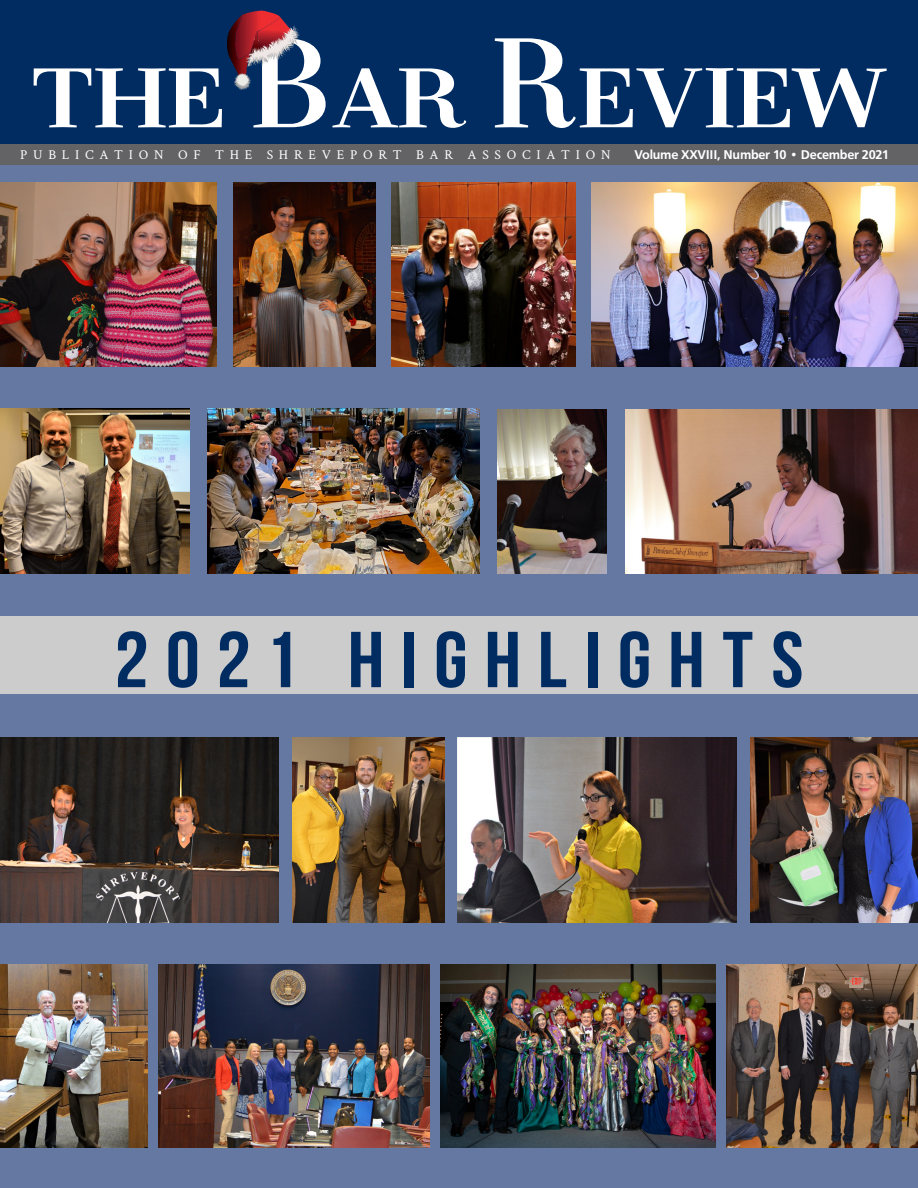
<style>
.page{position:relative;width:918px;height:1188px;background:#fff}
.page>*{position:absolute;margin:0;border:0;box-sizing:border-box;transform-origin:0 0}
.t1{font:700 103.05px "Serif 72 Beta";color:#fff}
.Main_Headline{font:700 79.05px "Bebas Neue";letter-spacing:.195em;color:#002c62;scale:1.09 1}
.t2{font:13.5px "Crimson";letter-spacing:.425em;color:#fff}
.t3{font:700 13.2px "Carto Gothic Std";letter-spacing:-.02em;color:#fff}
.s1{font-size:124.35px}
</style>
<div class="page">
<div style="left:0;top:165px;width:918px;height:1023px;background:#6578a2"></div>
<div style="left:0;top:0;width:918px;height:151px;background:#002c62"></div>
<div style="left:0;top:144px;width:918px;height:21px;background:#636366"></div>
<svg style="left:227px;top:11px;width:73px;height:79px"></svg>
<img style="left:458px;top:737px;width:279px;height:185px">
<img style="left:750px;top:737px;width:168px;height:185px">
<img style="left:0;top:737px;width:279px;height:185px">
<img style="left:292px;top:737px;width:152px;height:185px">
<img style="left:498px;top:409px;width:109px;height:164px">
<img style="left:0;top:409px;width:190px;height:164px">
<img style="left:208px;top:409px;width:271px;height:164px">
<img style="left:625px;top:409px;width:293px;height:165px">
<img style="left:0;top:183px;width:217px;height:183px">
<img style="left:233px;top:183px;width:142px;height:183px">
<img style="left:392px;top:183px;width:184px;height:183px">
<img style="left:591px;top:183px;width:327px;height:183px">
<img style="left:159px;top:965px;width:271px;height:183px">
<img style="left:0;top:965px;width:147px;height:183px">
<img style="left:441px;top:965px;width:274px;height:182px">
<img style="left:726px;top:965px;width:192px;height:182px">
<div style="left:0;top:616px;width:918px;height:78px;background:#ccc"></div>
<p class="t1" style="left:32px;top:29px;width:857px">the <span class="s1">B</span>ar <span class="s1">R</span>eview</p>
<p class="t2" style="left:20px;top:146px;width:592px">PUBLICATION OF THE SHREVEPORT BAR ASSOCIATION</p>
<p class="t3" style="left:634px;top:147px;width:256px">Volume XXVIII, Number 10 • December 2021</p>
<p class="Main_Headline" style="left:115px;top:617px;width:634px">2021 Highlights</p>
</div>
